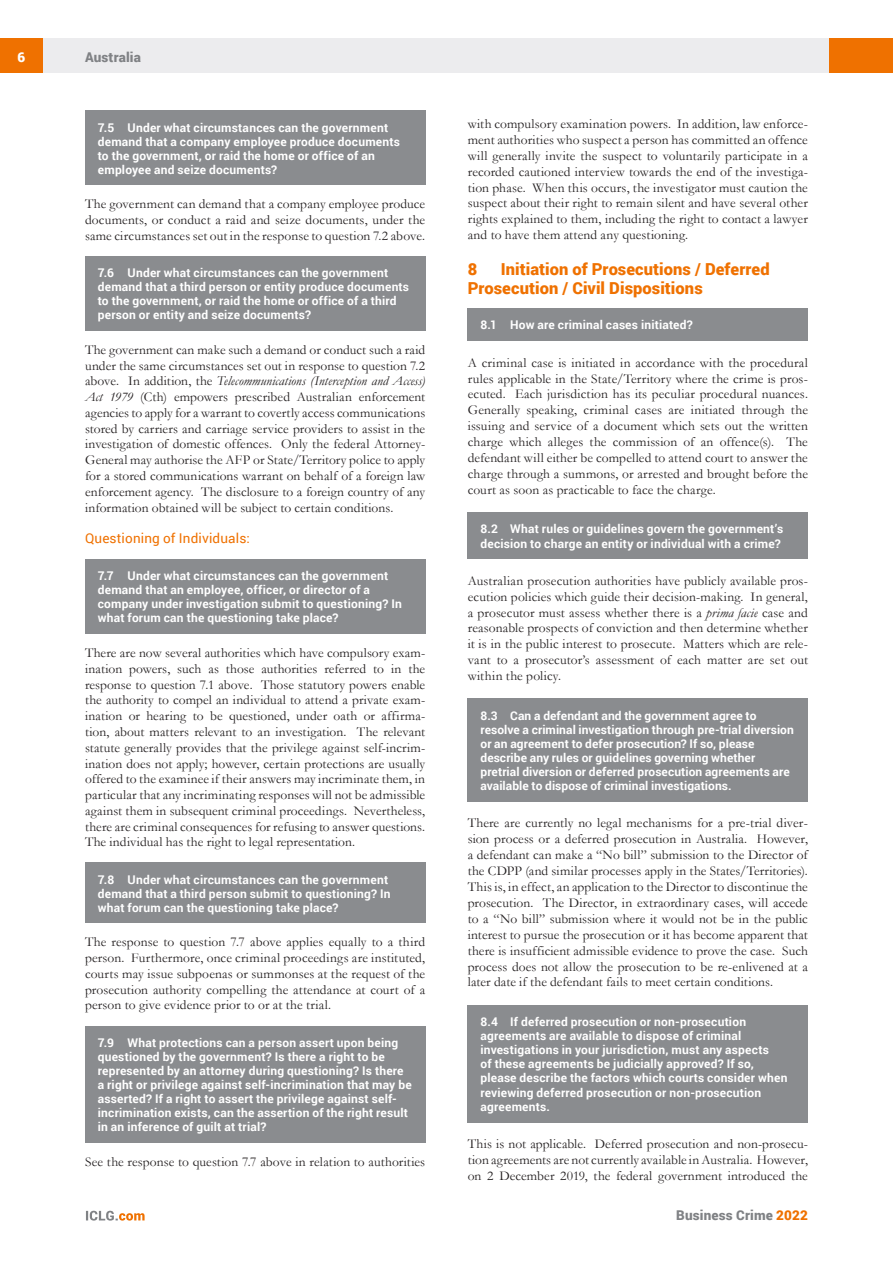
<style>
.page{position:relative;width:893px;height:1263px;background:#fff}
.page>*{position:absolute;margin:0;border:0;box-sizing:border-box;transform-origin:0 0}
.MS_Heading{font:900 16.5px/19.5px "Roboto";letter-spacing:.005em;color:#ef7100}
.MS_Body_Text_-_First{font:13.5px/15.9px "Garamond";letter-spacing:.005em;color:#231f20;text-align:justify}
.t1{font:900 13.5px "Roboto";letter-spacing:.01em;color:#808285}
.Section_Subheading{font:13.5px "Roboto";letter-spacing:.01em;color:#ef7100}
.t2{font:900 13.5px "Roboto";color:#fff}
.MS_-_Question{font:700 12px/14px "Roboto";letter-spacing:.015em;color:#fff}
.MS_-_Question_follow{font:700 12px "Roboto";letter-spacing:.015em;color:#fff}
.s1{font-style:italic}
.s2{color:#ef7100}
</style>
<div class="page">
<div style="left:43px;top:38px;width:786px;height:34px;background:#ececee"></div>
<div style="left:0;top:38px;width:43px;height:34px;background:#ef7100"></div>
<div style="left:829px;top:38px;width:64px;height:34px;background:#ef7100"></div>
<svg style="left:86px;top:1211px;width:59px;height:9px"></svg>
<div style="left:468px;top:308px;width:340px;height:33px;background:#8a8c8f"></div>
<div style="left:468px;top:512px;width:340px;height:47px;background:#8a8c8f"></div>
<div style="left:468px;top:699px;width:340px;height:103px;background:#8a8c8f"></div>
<div style="left:468px;top:1005px;width:340px;height:117px;background:#8a8c8f"></div>
<div style="left:85px;top:111px;width:340px;height:74px;background:#8a8c8f"></div>
<div style="left:85px;top:256px;width:340px;height:75px;background:#8a8c8f"></div>
<div style="left:85px;top:559px;width:340px;height:75px;background:#8a8c8f"></div>
<div style="left:85px;top:862px;width:340px;height:61px;background:#8a8c8f"></div>
<div style="left:85px;top:1026px;width:340px;height:117px;background:#8a8c8f"></div>
<p class="t2" style="left:17px;top:48px;width:9px">6</p>
<p class="t1" style="left:85px;top:48px;width:57px">Australia</p>
<p class="MS_-_Question" style="left:98px;top:120px;width:304px">7.5 Under what circumstances can the government demand that a company employee produce documents to the government, or raid the home or office of an employee and seize documents?</p>
<p class="MS_Body_Text_-_First" style="left:85px;top:196px;width:342px">The government can demand that a company employee produce documents, or conduct a raid and seize documents, under the same circumstances set out in the response to question 7.2 above.</p>
<p class="MS_-_Question" style="left:98px;top:265px;width:313px">7.6 Under what circumstances can the government demand that a third person or entity produce documents to the government, or raid the home or office of a third person or entity and seize documents?</p>
<p class="MS_Body_Text_-_First" style="left:85px;top:341px;width:342px">The government can make such a demand or conduct such a raid under the same circumstances set out in response to question 7.2 above. In addition, the <span class="s1">Telecommunications (Interception and Access)<br>Act 1979</span> (Cth) empowers prescribed Australian enforcement agencies to apply for a warrant to covertly access communications stored by carriers and carriage service providers to assist in the investigation of domestic offences. Only the federal Attorney-General may authorise the AFP or State/Territory police to apply for a stored communications warrant on behalf of a foreign law enforcement agency. The disclosure to a foreign country of any information obtained will be subject to certain conditions.</p>
<p class="Section_Subheading" style="left:85px;top:529px;width:166px">Questioning of Individuals:</p>
<p class="MS_-_Question" style="left:98px;top:569px;width:306px">7.7 Under what circumstances can the government demand that an employee, officer, or director of a company under investigation submit to questioning? In what forum can the questioning take place?</p>
<p class="MS_Body_Text_-_First" style="left:85px;top:645px;width:342px">There are now several authorities which have compulsory exam&shy;ination powers, such as those authorities referred to in the response to question 7.1 above. Those statutory powers enable the authority to compel an individual to attend a private exam&shy;ination or hearing to be questioned, under oath or affirma&shy;tion, about matters relevant to an investigation. The relevant statute generally provides that the privilege against self-incrim&shy;ination does not apply; however, certain protections are usually offered to the examinee if their answers may incriminate them, in particular that any incriminating responses will not be admissible against them in subsequent criminal proceedings. Nevertheless, there are criminal consequences for refusing to answer questions.<br>The individual has the right to legal representation.</p>
<p class="MS_-_Question" style="left:98px;top:872px;width:294px">7.8 Under what circumstances can the government demand that a third person submit to questioning? In what forum can the questioning take place?</p>
<p class="MS_Body_Text_-_First" style="left:85px;top:934px;width:342px">The response to question 7.7 above applies equally to a third person. Furthermore, once criminal proceedings are instituted, courts may issue subpoenas or summonses at the request of the prosecution authority compelling the attendance at court of a person to give evidence prior to or at the trial.</p>
<p class="MS_-_Question" style="left:98px;top:1035px;width:315px">7.9 What protections can a person assert upon being questioned by the government? Is there a right to be represented by an attorney during questioning? Is there a right or privilege against self-incrimination that may be asserted? If a right to assert the privilege against self&shy;incrimination exists, can the assertion of the right result in an inference of guilt at trial?</p>
<p class="MS_Body_Text_-_First" style="left:85px;top:1154px;width:342px">See the response to question 7.7 above in relation to authorities</p>
<p class="MS_Body_Text_-_First" style="left:468px;top:115px;width:342px">with compulsory examination powers. In addition, law enforce&shy;ment authorities who suspect a person has committed an offence will generally invite the suspect to voluntarily participate in a recorded cautioned interview towards the end of the investiga&shy;tion phase. When this occurs, the investigator must caution the suspect about their right to remain silent and have several other rights explained to them, including the right to contact a lawyer and to have them attend any questioning.</p>
<p class="MS_Heading" style="left:468px;top:258px;width:11px">8</p>
<p class="MS_Heading" style="left:468px;top:258px;width:303px;text-indent:33px">Initiation of Prosecutions / Deferred<br>Prosecution / Civil Dispositions</p>
<p class="MS_-_Question_follow" style="left:480px;top:317px;width:214px">8.1 How are criminal cases initiated?</p>
<p class="MS_Body_Text_-_First" style="left:468px;top:354px;width:342px">A criminal case is initiated in accordance with the procedural rules applicable in the State/Territory where the crime is pros&shy;ecuted. Each jurisdiction has its peculiar procedural nuances.<br>Generally speaking, criminal cases are initiated through the issuing and service of a document which sets out the written charge which alleges the commission of an offence(s). The defendant will either be compelled to attend court to answer the charge through a summons, or arrested and brought before the court as soon as practicable to face the charge.</p>
<p class="MS_-_Question" style="left:480px;top:522px;width:304px">8.2 What rules or guidelines govern the government’s decision to charge an entity or individual with a crime?</p>
<p class="MS_Body_Text_-_First" style="left:468px;top:572px;width:342px">Australian prosecution authorities have publicly available pros&shy;ecution policies which guide their decision-making. In general, a prosecutor must assess whether there is a <span class="s1">prima facie</span> case and reasonable prospects of conviction and then determine whether it is in the public interest to prosecute. Matters which are rele&shy;vant to a prosecutor’s assessment of each matter are set out within the policy.</p>
<p class="MS_-_Question" style="left:480px;top:708px;width:315px">8.3 Can a defendant and the government agree to resolve a criminal investigation through pre-trial diversion or an agreement to defer prosecution? If so, please describe any rules or guidelines governing whether pretrial diversion or deferred prosecution agreements are available to dispose of criminal investigations.</p>
<p class="MS_Body_Text_-_First" style="left:468px;top:815px;width:342px">There are currently no legal mechanisms for a pre-trial diver&shy;sion process or a deferred prosecution in Australia. However, a defendant can make a “No bill” submission to the Director of the CDPP (and similar processes apply in the States/Territories).<br>This is, in effect, an application to the Director to discontinue the prosecution. The Director, in extraordinary cases, will accede to a “No bill” submission where it would not be in the public interest to pursue the prosecution or it has become apparent that there is insufficient admissible evidence to prove the case. Such process does not allow the prosecution to be re-enlivened at a later date if the defendant fails to meet certain conditions.</p>
<p class="MS_-_Question" style="left:480px;top:1014px;width:308px">8.4 If deferred prosecution or non-prosecution agreements are available to dispose of criminal investigations in your jurisdiction, must any aspects<br>of these agreements be judicially approved? If so, please describe the factors which courts consider when reviewing deferred prosecution or non-prosecution agreements.</p>
<p class="MS_Body_Text_-_First" style="left:468px;top:1135px;width:342px">This is not applicable. Deferred prosecution and non-prosecu&shy;tion agreements are not currently available in Australia. However, on 2 December 2019, the federal government introduced the</p>
<p class="t1" style="left:676px;top:1206px;width:133px">Business Crime <span class="s2">2022</span></p>
</div>
